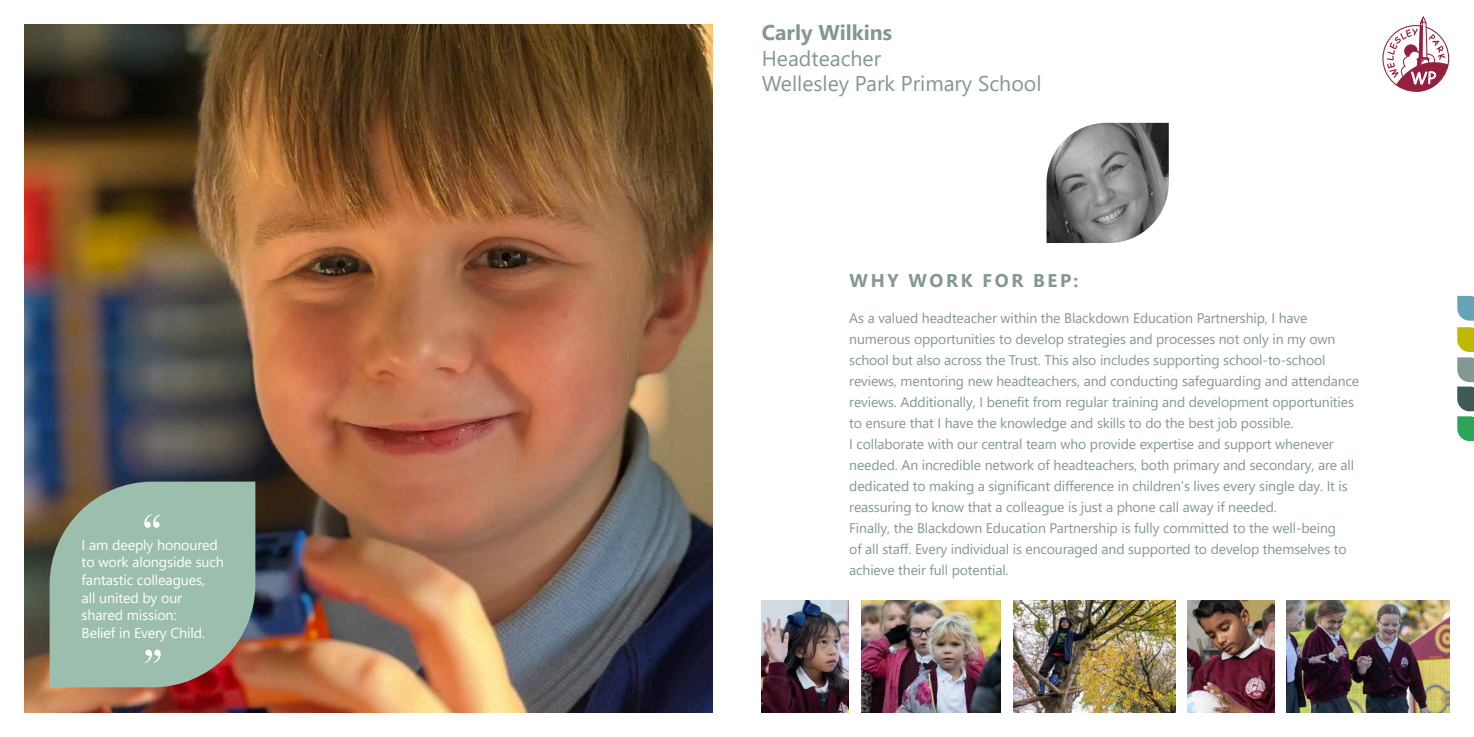
<style>
.page{position:relative;width:1474px;height:737px;background:#fff}
.page>*{position:absolute;margin:0;border:0;box-sizing:border-box;transform-origin:0 0}
.t1{font:21.26px/25.6px "Segoe UI";color:#839794}
.t2{font:700 21.26px "Segoe UI";color:#839794}
.t3{font:700 18.38px "Segoe UI";letter-spacing:.145em;color:#839794}
.t4{font:14.26px/17.6px "Segoe UI";letter-spacing:-.01em;color:#fff}
.t5{font:14px/21px "Segoe UI";letter-spacing:-.01em;color:#839794}
</style>
<div class="page">
<img style="left:25px;top:25px;width:687px;height:687px">
<svg style="left:1457px;top:296px;width:16px;height:25px"></svg>
<svg style="left:1457px;top:327px;width:16px;height:114px"></svg>
<img style="left:1286px;top:600px;width:163px;height:112px">
<img style="left:1187px;top:600px;width:87px;height:112px">
<img style="left:1013px;top:600px;width:162px;height:112px">
<img style="left:761px;top:600px;width:87px;height:112px">
<img style="left:861px;top:600px;width:139px;height:112px">
<svg style="left:50px;top:481px;width:205px;height:206px;background:#98b09f"></svg>
<img style="left:1046px;top:123px;width:122px;height:120px">
<svg style="left:1382px;top:16px;width:67px;height:76px"></svg>
<p class="t4" style="left:82px;top:535px;width:144px">I am deeply honoured to work alongside such fantastic colleagues,<br>all united by our shared mission:<br>Belief in Every Child.</p>
<h1 class="t2" style="left:761px;top:13px;width:132px">Carly Wilkins</h1>
<h1 class="t1" style="left:761px;top:44px;width:281px">Headteacher<br>Wellesley Park Primary School</h1>
<h2 class="t3" style="left:849px;top:263px;width:230px">WHY WORK FOR BEP:</h2>
<p class="t5" style="left:849px;top:306px;width:511px">As a valued headteacher within the Blackdown Education Partnership, I have numerous opportunities to develop strategies and processes not only in my own school but also across the Trust. This also includes supporting school-to-school reviews, mentoring new headteachers, and conducting safeguarding and attendance reviews. Additionally, I benefit from regular training and development opportunities to ensure that I have the knowledge and skills to do the best job possible.<br>I collaborate with our central team who provide expertise and support whenever needed. An incredible network of headteachers, both primary and secondary, are all dedicated to making a significant difference in children’s lives every single day. It is reassuring to know that a colleague is just a phone call away if needed.<br>Finally, the Blackdown Education Partnership is fully committed to the well-being<br>of all staff. Every individual is encouraged and supported to develop themselves to achieve their full potential.</p>
</div>
